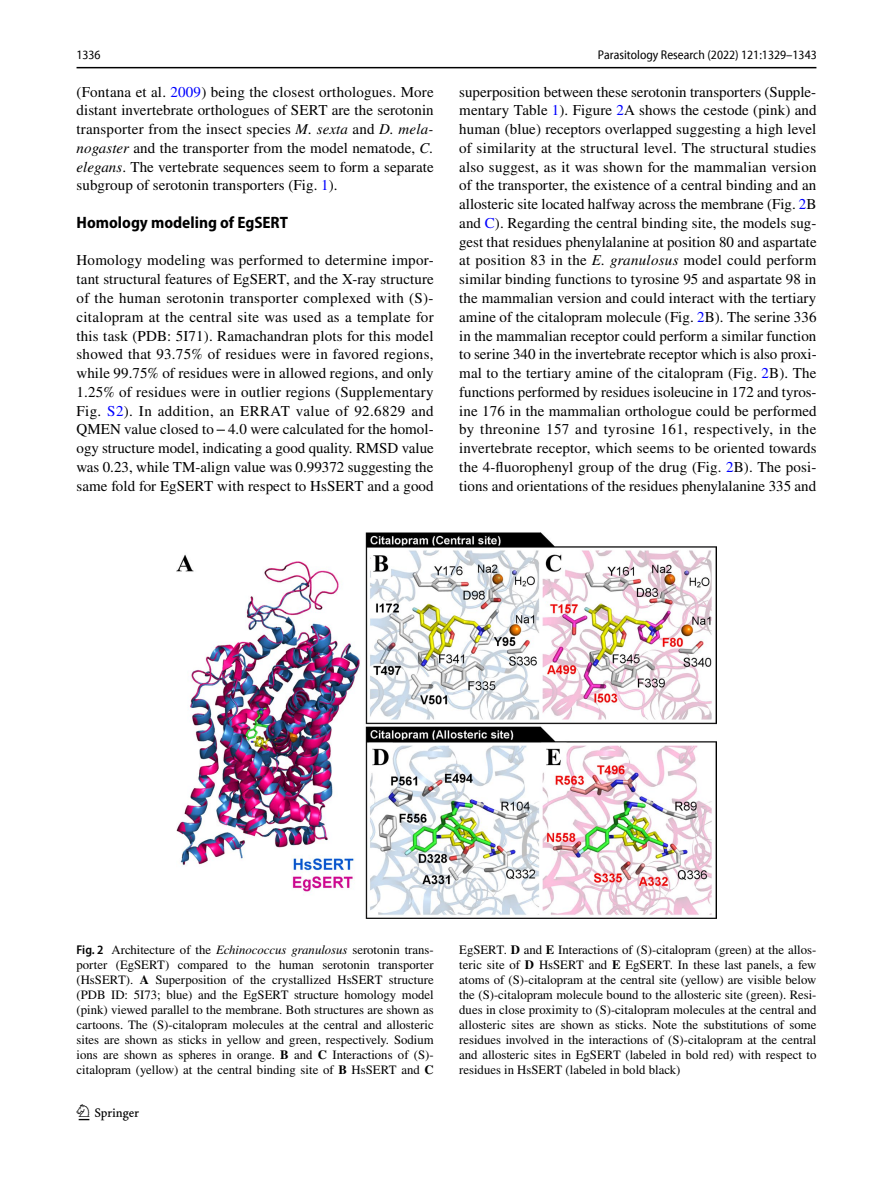
<style>
.page{position:relative;width:893px;height:1187px;background:#fff}
.page>*{position:absolute;margin:0;border:0;box-sizing:border-box;transform-origin:0 0}
.t1{font:22.5px "Springnew Regular 2";color:#000}
.t2{font:700 semi-condensed 16.5px "Myriad Pro";color:#000}
.t3{font:15px/18.8px "STIX";letter-spacing:.005em;color:#000;text-align:justify}
.t4{font:12.75px/15px "STIX";color:#000;text-align:justify}
.t5{font:semi-condensed 12.75px "Myriad Pro Unic";color:#000}
.s1{color:#00f}
.s2{font-style:italic}
.s3{font-family:"Myriad Pro";font-weight:600;font-stretch:semi-condensed}
.s4{font-weight:700}
</style>
<div class="page">
<hr style="left:77px;top:67px;width:739px;height:1px;background:#000">
<img style="left:176px;top:532px;width:540px;height:386px">
<p class="t5" style="left:76px;top:50px;width:26px">1336</p>
<p class="t5" style="left:598px;top:50px;width:220px">Parasitology Research (2022) 121:1329–1343</p>
<p class="t3" style="left:77px;top:83px;width:359px">(Fontana et al. <span class="s1">2009</span>) being the closest orthologues. More distant invertebrate orthologues of SERT are the serotonin transporter from the insect species <span class="s2">M. sexta</span> and <span class="s2">D. mela&shy;nogaster</span> and the transporter from the model nematode, <span class="s2">C. elegans</span>. The vertebrate sequences seem to form a separate subgroup of serotonin transporters (Fig. <span class="s1">1</span>).</p>
<p class="t2" style="left:77px;top:213px;width:213px">Homology modeling of EgSERT</p>
<p class="t3" style="left:77px;top:252px;width:359px">Homology modeling was performed to determine impor&shy;tant structural features of EgSERT, and the X-ray structure of the human serotonin transporter complexed with (S)- citalopram at the central site was used as a template for this task (PDB: 5I71). Ramachandran plots for this model showed that 93.75% of residues were in favored regions, while 99.75% of residues were in allowed regions, and only 1.25% of residues were in outlier regions (Supplementary Fig. <span class="s1">S2</span>). In addition, an ERRAT value of 92.6829 and QMEN value closed to−4.0 were calculated for the homol&shy;ogy structure model, indicating a good quality. RMSD value was 0.23, while TM-align value was 0.99372 suggesting the same fold for EgSERT with respect to HsSERT and a good</p>
<p class="t3" style="left:459px;top:83px;width:359px">superposition between these serotonin transporters (Supple&shy;mentary Table <span class="s1">1</span>). Figure <span class="s1">2</span>A shows the cestode (pink) and human (blue) receptors overlapped suggesting a high level of similarity at the structural level. The structural studies also suggest, as it was shown for the mammalian version of the transporter, the existence of a central binding and an allosteric site located halfway across the membrane (Fig. <span class="s1">2</span>B and <span class="s1">C</span>). Regarding the central binding site, the models sug&shy;gest that residues phenylalanine at position 80 and aspartate at position 83 in the <span class="s2">E. granulosus</span> model could perform similar binding functions to tyrosine 95 and aspartate 98 in the mammalian version and could interact with the tertiary amine of the citalopram molecule (Fig. <span class="s1">2</span>B). The serine 336 in the mammalian receptor could perform a similar function to serine 340 in the invertebrate receptor which is also proxi&shy;mal to the tertiary amine of the citalopram (Fig. <span class="s1">2</span>B). The functions performed by residues isoleucine in 172 and tyros&shy;ine 176 in the mammalian orthologue could be performed by threonine 157 and tyrosine 161, respectively, in the invertebrate receptor, which seems to be oriented towards the 4-fluorophenyl group of the drug (Fig. <span class="s1">2</span>B). The posi&shy;tions and orientations of the residues phenylalanine 335 and</p>
<p class="t4" style="left:77px;top:942px;width:359px"><span class="s3">Fig. 2</span> Architecture of the <span class="s2">Echinococcus granulosus</span> serotonin trans&shy;porter (EgSERT) compared to the human serotonin transporter (HsSERT). <span class="s4">A</span> Superposition of the crystallized HsSERT structure (PDB ID: 5I73; blue) and the EgSERT structure homology model (pink) viewed parallel to the membrane. Both structures are shown as cartoons. The (S)-citalopram molecules at the central and allosteric sites are shown as sticks in yellow and green, respectively. Sodium ions are shown as spheres in orange. <span class="s4">B</span> and <span class="s4">C</span> Interactions of (S)- citalopram (yellow) at the central binding site of <span class="s4">B</span> HsSERT and <span class="s4">C</span></p>
<p class="t4" style="left:459px;top:942px;width:359px">EgSERT. <span class="s4">D</span> and <span class="s4">E</span> Interactions of (S)-citalopram (green) at the allos&shy;teric site of <span class="s4">D</span> HsSERT and <span class="s4">E</span> EgSERT. In these last panels, a few atoms of (S)-citalopram at the central site (yellow) are visible below the (S)-citalopram molecule bound to the allosteric site (green). Resi&shy;dues in close proximity to (S)-citalopram molecules at the central and allosteric sites are shown as sticks. Note the substitutions of some residues involved in the interactions of (S)-citalopram at the central and allosteric sites in EgSERT (labeled in bold red) with respect to residues in HsSERT (labeled in bold black)</p>
<h1 class="t1" style="left:79px;top:1104px;width:62px">1 3</h1>
</div>
